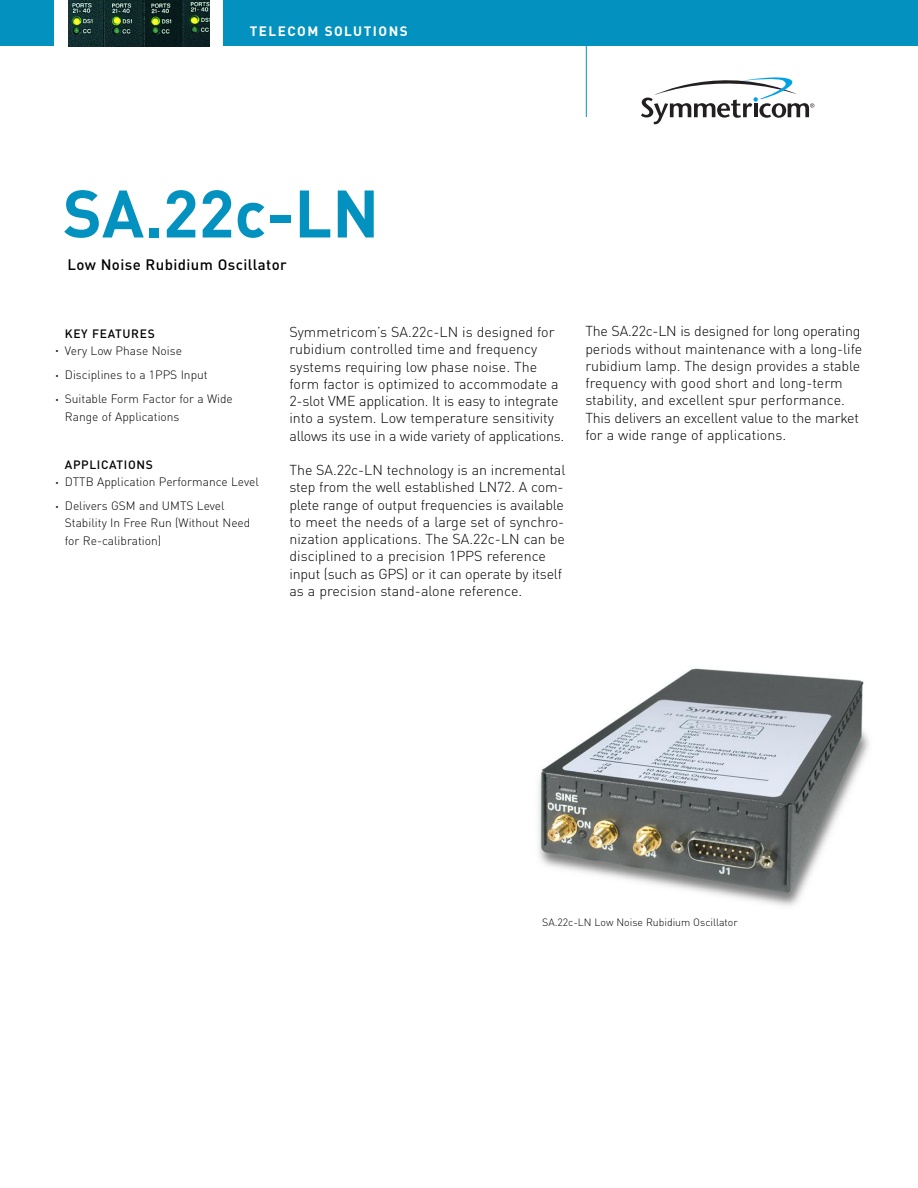
<style>
.page{position:relative;width:918px;height:1188px;background:#fff}
.page>*{position:absolute;margin:0;border:0;box-sizing:border-box;transform-origin:0 0}
.t1{font:700 66px "DIN";color:#0392bf}
.t2{font:500 15px "DIN";letter-spacing:.025em;color:#000}
.t3{font:300 14.25px/17.2px "DIN";letter-spacing:-.005em;color:#000}
.t4{font:700 13.5px "DIN";letter-spacing:.11em;color:#fff}
.t5{font:300 12px/17.2px "DIN";color:#000}
.t6{font:500 12px "DIN";letter-spacing:.055em;color:#000}
.t7{font:300 10.5px "DIN";color:#000}
.s1{font-size:6px}
</style>
<div class="page">
<img style="left:538px;top:668px;width:331px;height:238px">
<div style="left:223px;top:0;width:695px;height:46px;background:#0392bf"></div>
<hr style="left:586px;top:34px;width:1px;height:83px;background:#0392bf">
<svg style="left:641px;top:77px;width:173px;height:47px"></svg>
<hr style="left:754px;top:103px;width:4px;height:14px;background:#231f20">
<div style="left:0;top:0;width:54px;height:46px;background:#0392bf"></div>
<img style="left:68px;top:0;width:142px;height:46px">
<p class="t4" style="left:250px;top:23px;width:159px">TELECOM SOLUTIONS</p>
<h1 class="t1" style="left:63px;top:176px;width:318px">SA.22c-LN</h1>
<p class="t2" style="left:68px;top:256px;width:221px">Low Noise Rubidium Oscillator</p>
<p class="t6" style="left:65px;top:327px;width:91px">KEY FEATURES</p>
<p class="t5" style="left:56px;top:342px;width:128px"><span class="s1">•</span> Very Low Phase Noise</p>
<p class="t5" style="left:56px;top:366px;width:154px"><span class="s1">•</span> Disciplines to a 1PPS Input</p>
<p class="t5" style="left:65px;top:391px;width:169px;text-indent:-9px"><span class="s1">•</span> Suitable Form Factor for a Wide<br>Range of Applications</p>
<p class="t6" style="left:65px;top:458px;width:89px">APPLICATIONS</p>
<p class="t5" style="left:56px;top:473px;width:205px"><span class="s1">•</span> DTTB Application Performance Level</p>
<p class="t5" style="left:65px;top:497px;width:187px;text-indent:-9px"><span class="s1">•</span> Delivers GSM and UMTS Level<br>Stability In Free Run (Without Need for Re-calibration)</p>
<p class="t3" style="left:290px;top:324px;width:276px">Symmetricom’s SA.22c-LN is designed for rubidium controlled time and frequency systems requiring low phase noise. The form factor is optimized to accommodate a 2-slot VME application. It is easy to integrate into a system. Low temperature sensitivity allows its use in a wide variety of applications.</p>
<p class="t3" style="left:289px;top:462px;width:277px">The SA.22c-LN technology is an incremental step from the well established LN72. A com&shy;plete range of output frequencies is available to meet the needs of a large set of synchro&shy;nization applications. The SA.22c-LN can be disciplined to a precision 1PPS reference input (such as GPS) or it can operate by itself as a precision stand-alone reference.</p>
<p class="t3" style="left:585px;top:323px;width:278px">The SA.22c-LN is designed for long operating periods without maintenance with a long-life rubidium lamp. The design provides a stable frequency with good short and long-term stability, and excellent spur performance.<br>This delivers an excellent value to the market for a wide range of applications.</p>
<p class="t7" style="left:542px;top:916px;width:197px">SA.22c-LN Low Noise Rubidium Oscillator</p>
</div>
